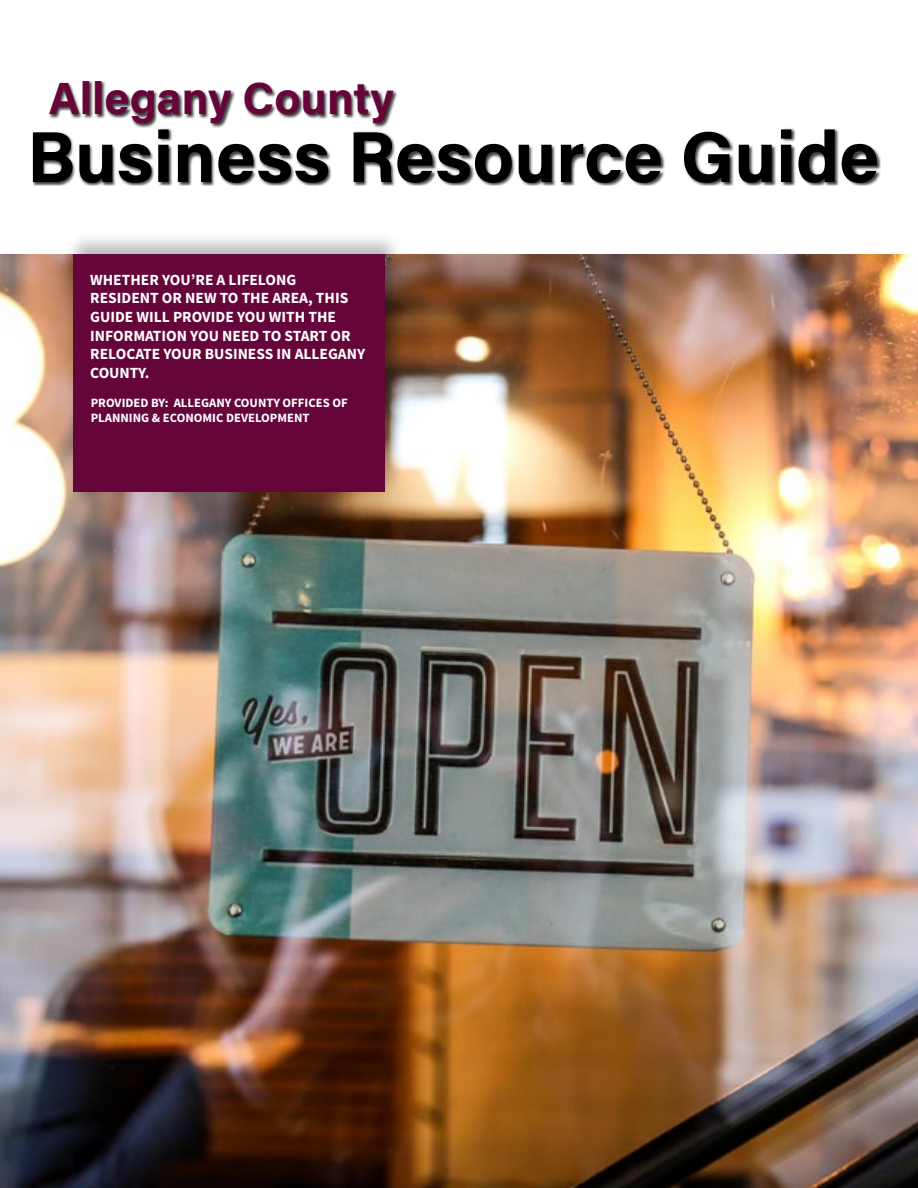
<style>
.page{position:relative;width:918px;height:1188px;background:#fff}
.page>*{position:absolute;margin:0;border:0;box-sizing:border-box;transform-origin:0 0}
.t1{font:700 72px "Acumin Pro";color:#000}
.t2{font:700 45.15px "Acumin Pro";color:#650539}
.t3{font:700 15.45px/18.6px "Source Sans Pro";color:#fff}
.t4{font:700 12.75px/15.3px "Source Sans Pro";color:#fff}
</style>
<div class="page">
<img style="left:0;top:254px;width:918px;height:934px">
<div style="left:64px;top:231px;width:340px;height:266px;background:#000;opacity:.28"></div>
<div style="left:74px;top:254px;width:311px;height:238px;background:#650539"></div>
<div style="left:33px;top:81px;width:847px;height:105px;background:#000;opacity:.75"></div>
<h2 class="t2" style="left:49px;top:67px;width:347px">Allegany County</h2>
<h1 class="t1" style="left:27px;top:106px;width:854px">Business Resource Guide</h1>
<p class="t3" style="left:90px;top:270px;width:277px">WHETHER YOU’RE A LIFELONG<br>RESIDENT OR NEW TO THE AREA, THIS<br>GUIDE WILL PROVIDE YOU WITH THE<br>INFORMATION YOU NEED TO START OR<br>RELOCATE YOUR BUSINESS IN ALLEGANY<br>COUNTY.</p>
<p class="t4" style="left:91px;top:395px;width:258px">PROVIDED BY: ALLEGANY COUNTY OFFICES OF<br>PLANNING &amp; ECONOMIC DEVELOPMENT</p>
</div>
